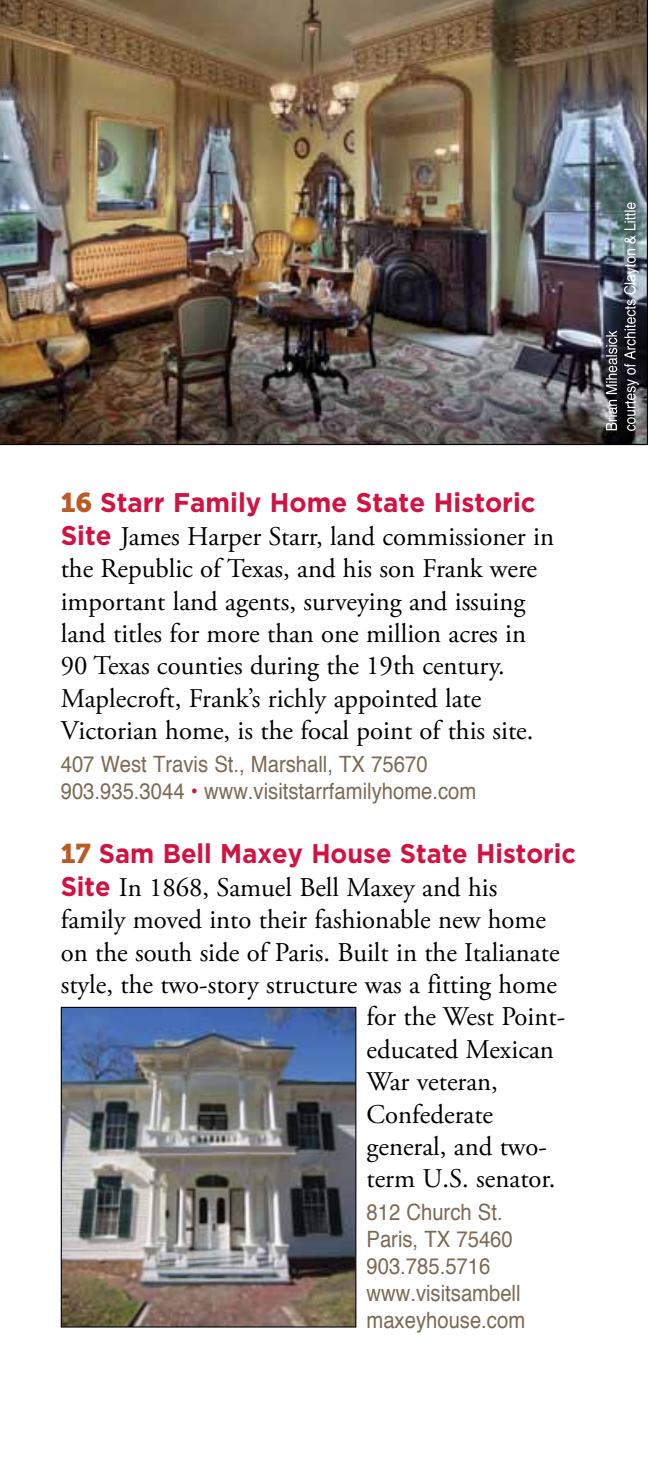
<style>
.page{position:relative;width:648px;height:1458px;background:#fff}
.page>*{position:absolute;margin:0;border:0;box-sizing:border-box;transform-origin:0 0}
.t1{font:27px/32.4px "Adobe Garamond Pro";color:#000}
.t2{font:700 27px "Gotham";color:#d11242;scale:.94 1}
.t3{font:700 27px "Gotham";color:#d11242;scale:.96 1}
.t4{font:22.5px/27px "Helvetica";color:#7c6a55;scale:.9 1}
.s1{font-family:"Museo Slab 900";font-weight:400;color:#ba5b27}
.s2{font-family:"Gotham";font-weight:700;color:#d11242}
.s3{color:#d11242}
</style>
<div class="page">
<img style="left:63px;top:1009px;width:291px;height:317px">
<div style="left:61px;top:1007px;width:295px;height:321px;border:1px solid #000"></div>
<img style="left:0;top:0;width:648px;height:445px">
<svg style="left:624px;top:202px;width:15px;height:229px;background:#666b72"></svg>
<svg style="left:606px;top:331px;width:11px;height:99px"></svg>
<p class="t3" style="left:61px;top:487px;width:496px"><span class="s1">16</span> Starr Family Home State Historic</p>
<p class="t1" style="left:61px;top:521px;width:495px"><span class="s2">Site</span> James Harper Starr, land commissioner in the Republic of Texas, and his son Frank were important land agents, surveying and issuing land titles for more than one million acres in 90 Texas counties during the 19th century.<br>Maplecroft, Frank’s richly appointed late Victorian home, is the focal point of this site.</p>
<p class="t4" style="left:61px;top:751px;width:463px">407 West Travis St., Marshall, TX 75670<br>903.935.3044 <span class="s3">•</span> www.visitstarrfamilyhome.com</p>
<p class="t2" style="left:61px;top:838px;width:550px"><span class="s1">17</span> Sam Bell Maxey House State Historic</p>
<p class="t1" style="left:61px;top:872px;width:438px"><span class="s2">Site</span> In 1868, Samuel Bell Maxey and his</p>
<p class="t1" style="left:61px;top:904px;width:487px">family moved into their fashionable new home</p>
<p class="t1" style="left:61px;top:937px;width:500px">on the south side of Paris. Built in the Italianate</p>
<p class="t1" style="left:61px;top:969px;width:498px">style, the two-story structure was a fitting home</p>
<p class="t1" style="left:367px;top:1002px;width:200px">for the West Point-</p>
<p class="t1" style="left:367px;top:1034px;width:189px">educated Mexican</p>
<p class="t1" style="left:367px;top:1066px;width:133px">War veteran,</p>
<p class="t1" style="left:367px;top:1099px;width:128px">Confederate</p>
<p class="t1" style="left:367px;top:1131px;width:182px">general, and two-</p>
<p class="t1" style="left:367px;top:1164px;width:190px">term U.S. senator.</p>
<p class="t4" style="left:367px;top:1199px;width:178px">812 Church St.<br>Paris, TX 75460<br>903.785.5716 www.visitsambell maxeyhouse.com</p>
</div>
